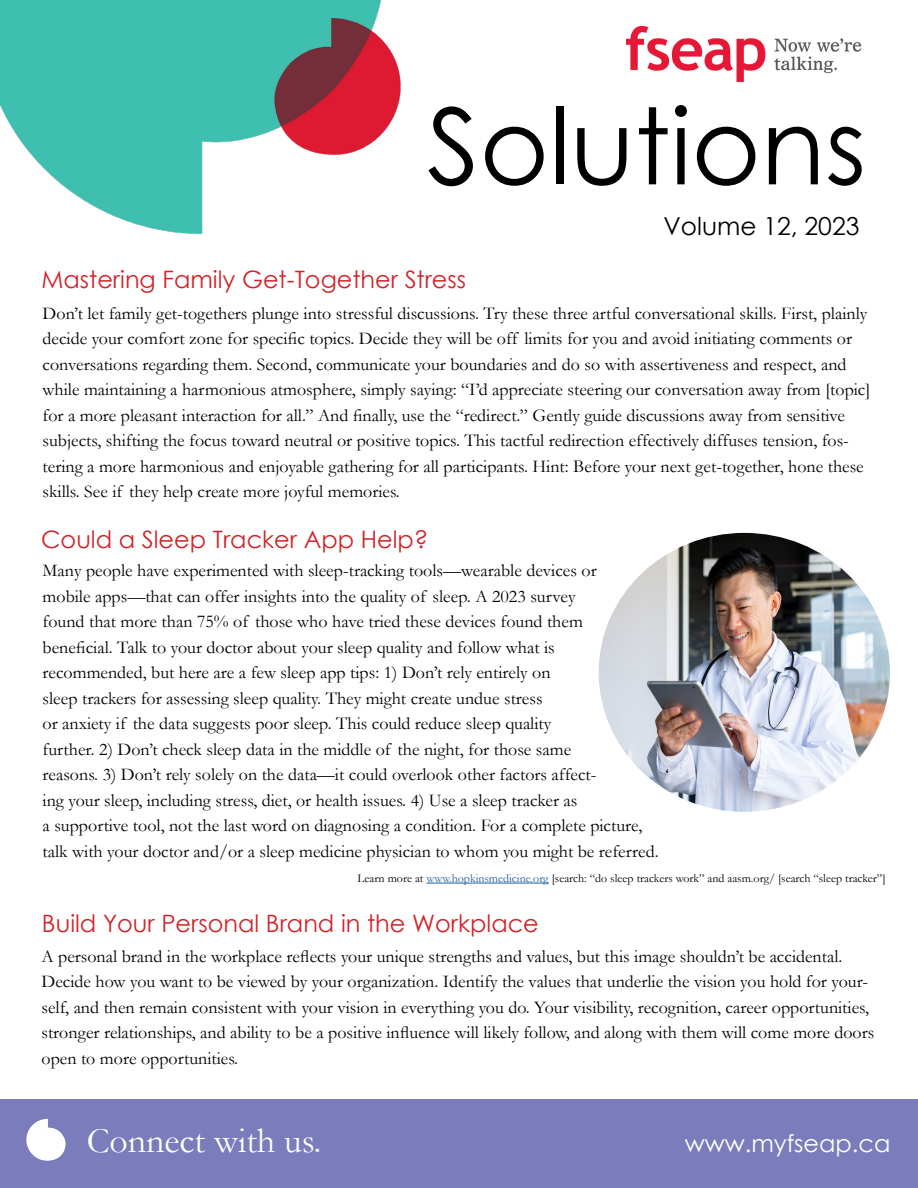
<style>
.page{position:relative;width:918px;height:1188px;background:#fff}
.page>*{position:absolute;margin:0;border:0;box-sizing:border-box;transform-origin:0 0}
.t1{font:105.75px "Century Gothic";color:#000}
.t2{font:36px "Garamond";color:#fff}
.t3{font:24.75px "Century Gothic";color:#000}
.t4{font:24px "Century Gothic";color:#d2232a}
.t5{font:24px "Century Gothic";color:#fff}
.t6{font:18px/25.5px "Garamond";color:#000}
.t7{font:12px "Garamond";color:#000}
.s1{color:#215e9e}
</style>
<div class="page">
<img style="left:0;top:0;width:401px;height:234px">
<img style="left:626px;top:26px;width:236px;height:57px">
<div style="left:0;top:1099px;width:918px;height:89px;background:#7b7cbb"></div>
<svg style="left:26px;top:1119px;width:40px;height:42px"></svg>
<hr style="left:426px;top:883px;width:123px;height:1px;background:#215e9e">
<img style="left:599px;top:533px;width:291px;height:279px">
<h1 class="t1" style="left:427px;top:72px;width:441px">Solutions</h1>
<h3 class="t3" style="left:664px;top:209px;width:197px">Volume 12, 2023</h3>
<h3 class="t4" style="left:41px;top:263px;width:426px">Mastering Family Get-Together Stress</h3>
<p class="t6" style="left:43px;top:300px;width:829px">Don’t let family get-togethers plunge into stressful discussions. Try these three artful conversational skills. First, plainly decide your comfort zone for specific topics. Decide they will be off limits for you and avoid initiating comments or conversations regarding them. Second, communicate your boundaries and do so with assertiveness and respect, and while maintaining a harmonious atmosphere, simply saying: “I’d appreciate steering our conversation away from [topic] for a more pleasant interaction for all.” And finally, use the “redirect.” Gently guide discussions away from sensitive subjects, shifting the focus toward neutral or positive topics. This tactful redirection effectively diffuses tension, fos&shy;tering a more harmonious and enjoyable gathering for all participants. Hint: Before your next get-together, hone these skills. See if they help create more joyful memories.</p>
<h3 class="t4" style="left:41px;top:523px;width:389px">Could a Sleep Tracker App Help?</h3>
<p class="t6" style="left:43px;top:557px;width:618px">Many people have experimented with sleep-tracking tools—wearable devices or<br>mobile apps—that can offer insights into the quality of sleep. A 2023 survey<br>found that more than 75% of those who have tried these devices found them<br>beneficial. Talk to your doctor about your sleep quality and follow what is recommended, but here are a few sleep app tips: 1) Don’t rely entirely on<br>sleep trackers for assessing sleep quality. They might create undue stress<br>or anxiety if the data suggests poor sleep. This could reduce sleep quality<br>further. 2) Don’t check sleep data in the middle of the night, for those same<br>reasons. 3) Don’t rely solely on the data—it could overlook other factors affect-<br>ing your sleep, including stress, diet, or health issues. 4) Use a sleep tracker as<br>a supportive tool, not the last word on diagnosing a condition. For a complete picture, talk with your doctor and/or a sleep medicine physician to whom you might be referred.</p>
<p class="t7" style="left:358px;top:870px;width:530px">Learn more at <span class="s1">www.hopkinsmedicine.org</span> [search: “do sleep trackers work” and aasm.org/ [search “sleep tracker”]</p>
<h3 class="t4" style="left:42px;top:907px;width:498px">Build Your Personal Brand in the Workplace</h3>
<p class="t6" style="left:41px;top:943px;width:834px">A personal brand in the workplace reflects your unique strengths and values, but this image shouldn’t be accidental.<br>Decide how you want to be viewed by your organization. Identify the values that underlie the vision you hold for your&shy;self, and then remain consistent with your vision in everything you do. Your visibility, recognition, career opportunities, stronger relationships, and ability to be a positive influence will likely follow, and along with them will come more doors open to more opportunities.</p>
<h2 class="t2" style="left:87px;top:1117px;width:236px">Connect with us.</h2>
<h3 class="t5" style="left:685px;top:1126px;width:207px">www.myfseap.ca</h3>
</div>
